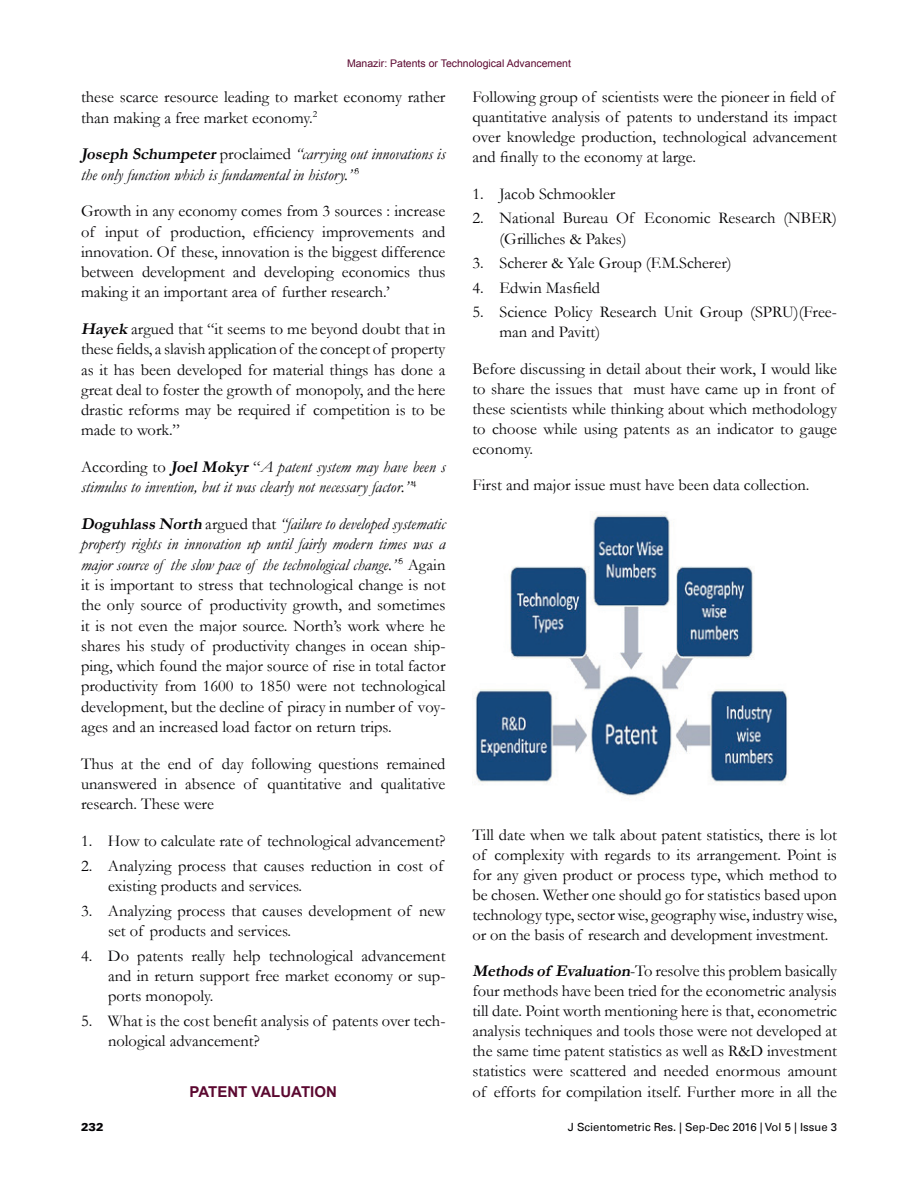
<style>
.page{position:relative;width:918px;height:1188px;background:#fff}
.page>*{position:absolute;margin:0;border:0;box-sizing:border-box;transform-origin:0 0}
.Body_Text{font:16.5px/20.2px "Garamond";color:#050406}
.Body_Text-2{font:italic 16.5px/20.2px "Garamond";color:#050406}
.t1{font:700 15px "Arial";color:#5b0830}
.t2{font:11.25px "Univers LT";color:#050406}
.t3{font:900 11.25px "Univers LT";color:#050406}
.t4{font:10.5px "Arial";color:#5b0830}
.s1{font-weight:700}
.s2{font-style:normal}
.s3{font-weight:700;font-style:italic}
.s4{font-style:italic}
</style>
<div class="page">
<img style="left:474px;top:514px;width:314px;height:283px">
<p class="t4" style="left:347px;top:57px;width:225px">Manazir: Patents or Technological Advancement</p>
<p class="Body_Text" style="left:81px;top:87px;width:366px">these scarce resource leading to market economy rather than making a free market economy.<sup>2</sup></p>
<p class="Body_Text-2" style="left:81px;top:144px;width:366px"><span class="s1">Joseph Schumpeter</span><span class="s2">proclaimed</span> “carrying out innovations is the only function which is fundamental in history.”<sup>3</sup></p>
<p class="Body_Text" style="left:81px;top:201px;width:366px;text-align:justify">Growth in any economy comes from 3 sources : increase of input of production, efficiency improvements and innovation. Of these, innovation is the biggest difference between development and developing economics thus making it an important area of further research.’</p>
<p class="Body_Text" style="left:81px;top:318px;width:366px;text-align:justify"><span class="s3">Hayek</span> argued that “it seems to me beyond doubt that in these fields, a slavish application of the concept of property as it has been developed for material things has done a great deal to foster the growth of monopoly, and the here drastic reforms may be required if competition is to be made to work.”</p>
<p class="Body_Text-2" style="left:81px;top:456px;width:366px"><span class="s2">According to</span> <span class="s1">Joel Mokyr</span> <span class="s2">“</span>A patent system may have been s stimulus to invention, but it was clearly not necessary factor.”<sup>4</sup></p>
<p class="Body_Text" style="left:81px;top:514px;width:366px;text-align:justify"><span class="s3">Doguhlass North</span> argued that <span class="s4">“failure to developed systematic property rights in innovation up until fairly modern times was a major source of the slow pace of the technological change.”</span><sup>5</sup> Again it is important to stress that technological change is not the only source of productivity growth, and sometimes it is not even the major source. North’s work where he shares his study of productivity changes in ocean ship&shy;ping, which found the major source of rise in total factor productivity from 1600 to 1850 were not technological development, but the decline of piracy in number of voy&shy;ages and an increased load factor on return trips.</p>
<p class="Body_Text" style="left:81px;top:753px;width:366px;text-align:justify">Thus at the end of day following questions remained unanswered in absence of quantitative and qualitative research. These were</p>
<p class="Body_Text" style="left:81px;top:830px;width:366px">1. How to calculate rate of technological advancement?</p>
<p class="Body_Text" style="left:108px;top:855px;width:337px;text-indent:-27px">2. Analyzing process that causes reduction in cost of existing products and services.</p>
<p class="Body_Text" style="left:108px;top:900px;width:339px;text-indent:-27px">3. Analyzing process that causes development of new set of products and services.</p>
<p class="Body_Text" style="left:108px;top:945px;width:339px;text-align:justify;text-indent:-27px">4. Do patents really help technological advancement and in return support free market economy or sup&shy;ports monopoly.</p>
<p class="Body_Text" style="left:108px;top:1010px;width:339px;text-indent:-27px">5. What is the cost benefit analysis of patents over tech&shy;nological advancement?</p>
<h1 class="t1" style="left:190px;top:1081px;width:149px">PATENT VALUATION</h1>
<p class="Body_Text" style="left:472px;top:87px;width:366px">Following group of scientists were the pioneer in field of quantitative analysis of patents to understand its impact over knowledge production, technological advancement and finally to the economy at large.</p>
<p class="Body_Text" style="left:472px;top:183px;width:144px">1. Jacob Schmookler</p>
<p class="Body_Text" style="left:500px;top:208px;width:339px;text-indent:-27px">2. National Bureau Of Economic Research (NBER) (Grilliches &amp; Pakes)</p>
<p class="Body_Text" style="left:472px;top:252px;width:261px">3. Scherer &amp; Yale Group (F.M.Scherer)</p>
<p class="Body_Text" style="left:472px;top:277px;width:129px">4. Edwin Masfield</p>
<p class="Body_Text" style="left:500px;top:301px;width:339px;text-indent:-27px">5. Science Policy Research Unit Group (SPRU)(Free&shy;man and Pavitt)</p>
<p class="Body_Text" style="left:472px;top:358px;width:366px">Before discussing in detail about their work, I would like to share the issues that must have came up in front of these scientists while thinking about which methodology to choose while using patents as an indicator to gauge economy.</p>
<p class="Body_Text" style="left:472px;top:475px;width:338px">First and major issue must have been data collection.</p>
<p class="Body_Text" style="left:472px;top:824px;width:366px;text-align:justify">Till date when we talk about patent statistics, there is lot of complexity with regards to its arrangement. Point is for any given product or process type, which method to be chosen. Wether one should go for statistics based upon technology type, sector wise, geography wise, industry wise, or on the basis of research and development investment.</p>
<p class="Body_Text" style="left:472px;top:961px;width:366px;text-align:justify"><span class="s3">Methodsof Evaluation</span>-To resolve this problem basically four methods have been tried for the econometric analysis till date. Point worth mentioning here is that, econometric analysis techniques and tools those were not developed at the same time patent statistics as well as R&amp;D investment statistics were scattered and needed enormous amount of efforts for compilation itself. Further more in all the</p>
<p class="t3" style="left:81px;top:1120px;width:24px">232</p>
<p class="t2" style="left:568px;top:1121px;width:271px">J Scientometric Res. | Sep-Dec 2016 | Vol 5 | Issue 3</p>
</div>
